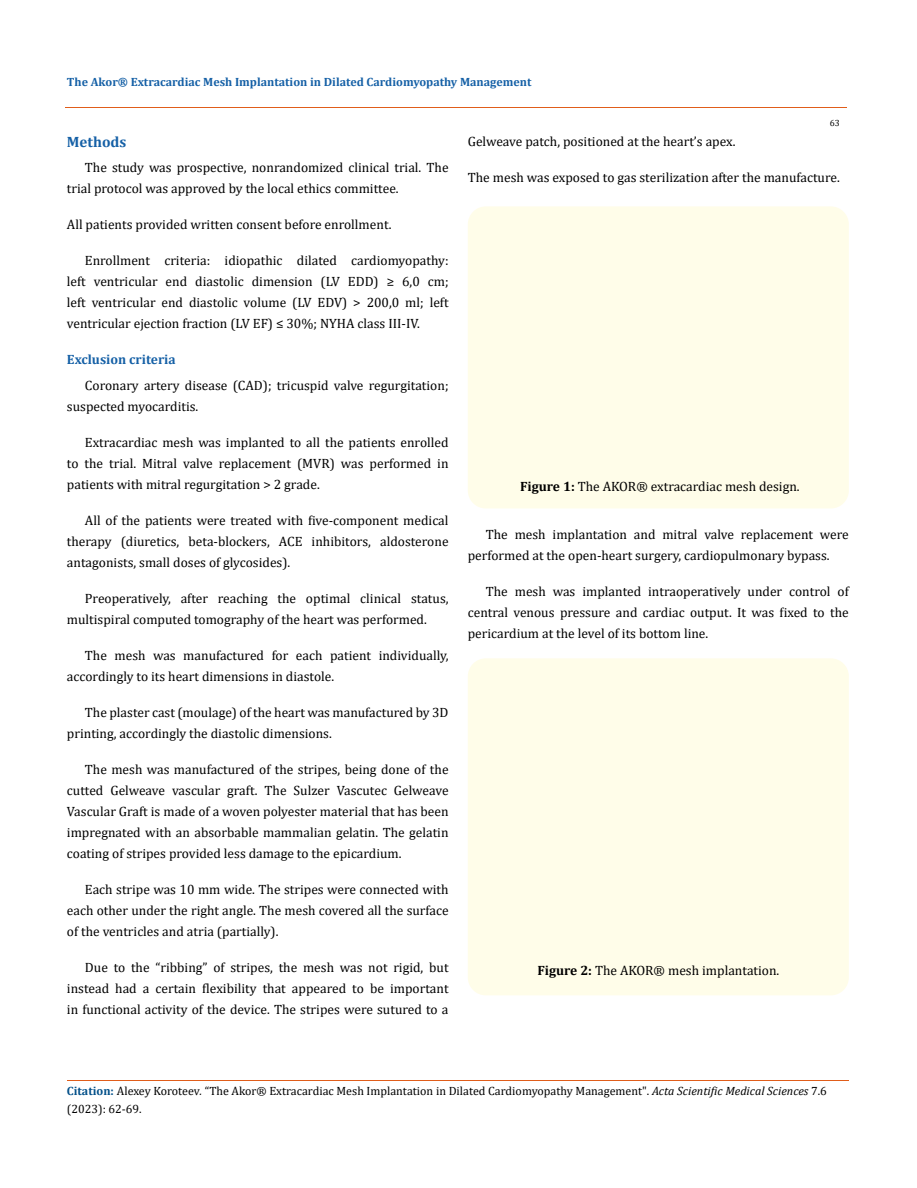
<style>
.page{position:relative;width:917px;height:1188px;background:#fff}
.page>*{position:absolute;margin:0;border:0;box-sizing:border-box;transform-origin:0 0}
.t1{font:700 15px "Cambria";color:#1560a6}
.t2{font:13.5px/21px "Cambria";color:#000;text-align:justify}
.t3{font:700 13.5px "Cambria";color:#1560a6}
.t4{font:12px/18px "Cambria";color:#000}
.t5{font:700 12px "Cambria";color:#1560a6}
.t6{font:9px "Cambria";color:#000}
.s1{font-weight:700}
.s2{font-weight:700;color:#035089}
.s3{font-style:italic}
</style>
<div class="page">
<div style="left:468px;top:206px;width:380px;height:302px;background:#fffde9;border-radius:18px"></div>
<div style="left:468px;top:658px;width:380px;height:337px;background:#fffde9;border-radius:18px"></div>
<hr style="left:65px;top:108px;width:782px;height:1px;background:#e05d1a">
<hr style="left:67px;top:1080px;width:781px;height:1px;background:#e05d1a">
<p class="t5" style="left:67px;top:73px;width:466px">The Akor® Extracardiac Mesh Implantation in Dilated Cardiomyopathy Management</p>
<p class="t6" style="left:829px;top:118px;width:11px">63</p>
<p class="t1" style="left:67px;top:131px;width:61px">Methods</p>
<p class="t2" style="left:67px;top:157px;width:383px;text-indent:18px">The study was prospective, nonrandomized clinical trial. The trial protocol was approved by the local ethics committee.</p>
<p class="t2" style="left:67px;top:214px;width:326px">All patients provided written consent before enrollment.</p>
<p class="t2" style="left:67px;top:250px;width:383px;text-indent:18px">Enrollment criteria: idiopathic dilated cardiomyopathy: left ventricular end diastolic dimension (LV EDD) ≥ 6,0 cm; left ventricular end diastolic volume (LV EDV) &gt; 200,0 ml; left ventricular ejection fraction (LV EF) ≤ 30%; NYHA class III-IV.</p>
<p class="t3" style="left:67px;top:350px;width:110px">Exclusion criteria</p>
<p class="t2" style="left:67px;top:374px;width:383px;text-indent:18px">Coronary artery disease (CAD); tricuspid valve regurgitation; suspected myocarditis.</p>
<p class="t2" style="left:67px;top:431px;width:383px;text-indent:18px">Extracardiac mesh was implanted to all the patients enrolled to the trial. Mitral valve replacement (MVR) was performed in patients with mitral regurgitation &gt; 2 grade.</p>
<p class="t2" style="left:67px;top:509px;width:383px;text-indent:18px">All of the patients were treated with five-component medical therapy (diuretics, beta-blockers, ACE inhibitors, aldosterone antagonists, small doses of glycosides).</p>
<p class="t2" style="left:67px;top:587px;width:383px;text-indent:18px">Preoperatively, after reaching the optimal clinical status, multispiral computed tomography of the heart was performed.</p>
<p class="t2" style="left:67px;top:644px;width:383px;text-indent:18px">The mesh was manufactured for each patient individually, accordingly to its heart dimensions in diastole.</p>
<p class="t2" style="left:67px;top:701px;width:383px;text-indent:18px">The plaster cast (moulage) of the heart was manufactured by 3D printing, accordingly the diastolic dimensions.</p>
<p class="t2" style="left:67px;top:758px;width:383px;text-indent:18px">The mesh was manufactured of the stripes, being done of the cutted Gelweave vascular graft. The Sulzer Vascutec Gelweave Vascular Graft is made of a woven polyester material that has been impregnated with an absorbable mammalian gelatin. The gelatin coating of stripes provided less damage to the epicardium.</p>
<p class="t2" style="left:67px;top:879px;width:383px;text-indent:18px">Each stripe was 10 mm wide. The stripes were connected with each other under the right angle. The mesh covered all the surface of the ventricles and atria (partially).</p>
<p class="t2" style="left:67px;top:957px;width:383px;text-indent:18px">Due to the “ribbing” of stripes, the mesh was not rigid, but instead had a certain flexibility that appeared to be important in functional activity of the device. The stripes were sutured to a</p>
<p class="t2" style="left:468px;top:130px;width:269px">Gelweave patch, positioned at the heart’s apex.</p>
<p class="t2" style="left:468px;top:166px;width:373px">The mesh was exposed to gas sterilization after the manufacture.</p>
<p class="t2" style="left:520px;top:476px;width:281px"><span class="s1">Figure 1:</span> The AKOR® extracardiac mesh design.</p>
<p class="t2" style="left:468px;top:524px;width:382px;text-indent:18px">The mesh implantation and mitral valve replacement were performed at the open-heart surgery, cardiopulmonary bypass.</p>
<p class="t2" style="left:468px;top:581px;width:382px;text-indent:18px">The mesh was implanted intraoperatively under control of central venous pressure and cardiac output. It was fixed to the pericardium at the level of its bottom line.</p>
<p class="t2" style="left:537px;top:960px;width:243px"><span class="s1">Figure 2:</span> The AKOR® mesh implantation.</p>
<p class="t4" style="left:67px;top:1082px;width:761px"><span class="s2">Citation:</span> Alexey Koroteev<span class="s3">.</span> “The Akor® Extracardiac Mesh Implantation in Dilated Cardiomyopathy Management". <span class="s3">Acta Scientific Medical Sciences</span> 7.6 (2023): 62-69.</p>
</div>
